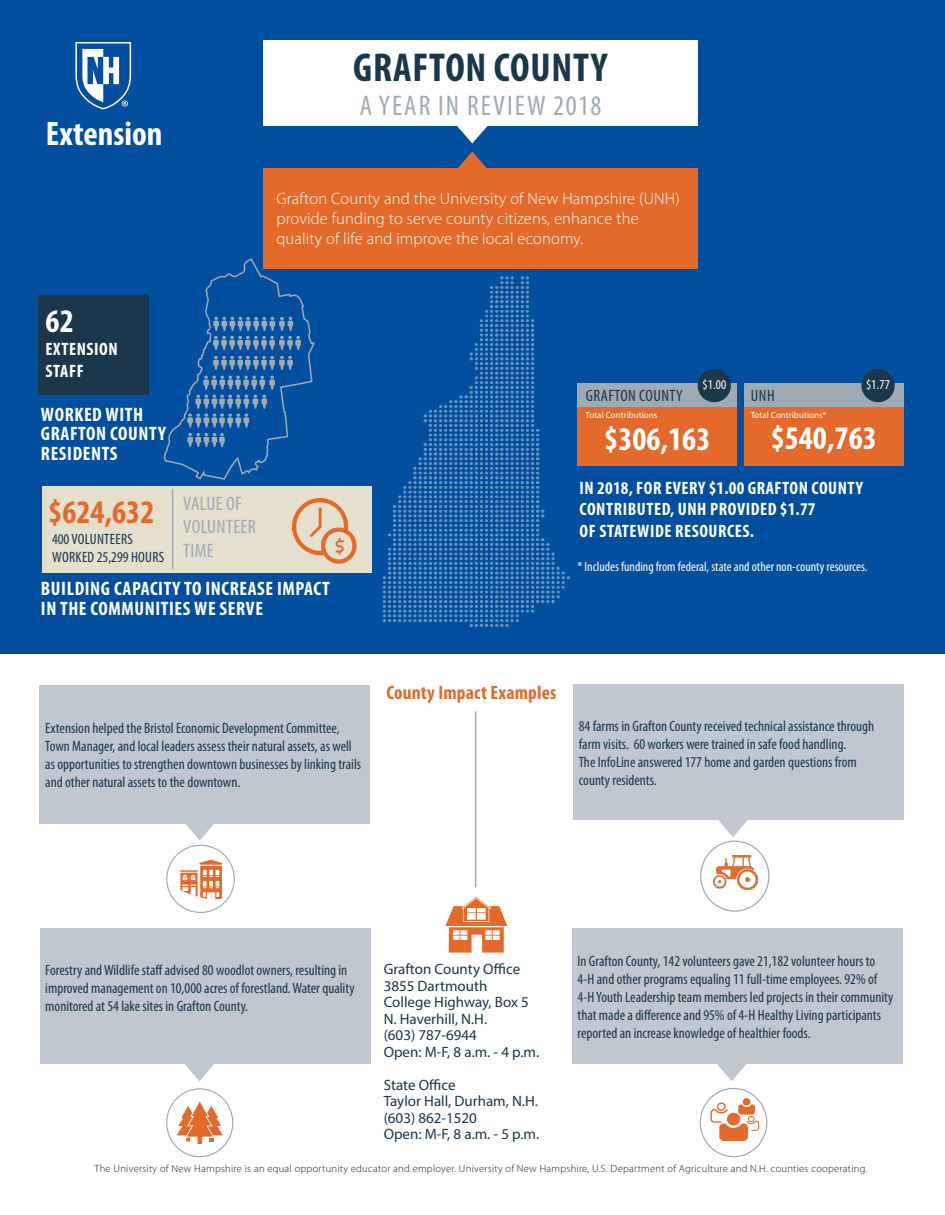
<style>
.page{position:relative;width:945px;height:1215px;background:#fff}
.page>*{position:absolute;margin:0;border:0;box-sizing:border-box;transform-origin:0 0}
.t1{font:700 condensed 40.5px "Myriad Pro";letter-spacing:.02em;color:#1a374b}
.t2{font:700 condensed 34.2px "Myriad Pro";color:#fff}
.t3{font:700 condensed 33px "Myriad Pro";color:#fff}
.t4{font:700 condensed 33px "Myriad Pro";color:#e36a2a}
.t5{font:condensed 28.5px "Myriad Pro";letter-spacing:.07em;color:#9faab2}
.t6{font:700 condensed 19.5px "Myriad Pro";letter-spacing:.03em;color:#fff}
.t7{font:condensed 19.5px "Myriad Pro";letter-spacing:.02em;color:#9faab2}
.t8{font:700 condensed 19.5px "Myriad Pro";letter-spacing:.01em;color:#e36a2a}
.t9{font:700 condensed 18px/21.6px "Myriad Pro";letter-spacing:.03em;color:#fff}
.t10{font:300 16.5px/19.8px "Myriad Pro";letter-spacing:.01em;color:#fff}
.t11{font:condensed 16.5px "Myriad Pro";letter-spacing:.03em;color:#1a374b}
.t12{font:condensed 15px/18px "Myriad Pro";color:#1a374b}
.t13{font:15px "Myriad Pro";color:#1a374b}
.t14{font:condensed 15px "Myriad Pro";letter-spacing:.02em;color:#1a374b}
.t15{font:condensed 13.5px "Myriad Pro";color:#fff}
.t16{font:300 10.5px "Myriad Pro";letter-spacing:.025em;color:#231f20}
.t17{font:9px "Myriad Pro";color:#fff}
</style>
<div class="page">
<div style="left:0;top:0;width:945px;height:329px;background:#014f9e"></div>
<div style="left:263px;top:40px;width:435px;height:86px;background:#fff"></div>
<svg style="left:457px;top:126px;width:31px;height:17px"></svg>
<div style="left:263px;top:168px;width:435px;height:100px;background:#e36a2a"></div>
<svg style="left:458px;top:152px;width:29px;height:16px"></svg>
<div style="left:0;top:280px;width:941px;height:373px;background:#014f9e"></div>
<img style="left:382px;top:276px;width:187px;height:350px">
<div style="left:39px;top:295px;width:110px;height:99px;background:#1a374b"></div>
<div style="left:42px;top:486px;width:330px;height:86px;background:#e5e0ce"></div>
<hr style="left:172px;top:489px;width:1px;height:81px;background:#9faab2">
<div style="left:577px;top:407px;width:160px;height:59px;background:#e36a2a"></div>
<div style="left:744px;top:407px;width:160px;height:59px;background:#e36a2a"></div>
<div style="left:577px;top:383px;width:160px;height:24px;background:#9faab2"></div>
<div style="left:744px;top:383px;width:160px;height:24px;background:#9faab2"></div>
<div style="left:861px;top:369px;width:34px;height:33px;background:#1a374b;border-radius:50%"></div>
<div style="left:698px;top:369px;width:33px;height:33px;background:#1a374b;border-radius:50%"></div>
<div style="left:932px;top:280px;width:13px;height:373px;background:#014f9e"></div>
<svg style="left:163px;top:258px;width:153px;height:222px"></svg>
<svg style="left:292px;top:497px;width:65px;height:67px"></svg>
<hr style="left:475px;top:711px;width:1px;height:176px;background:#9faab2">
<div style="left:40px;top:929px;width:331px;height:135px;background:#c1c7ce"></div>
<svg style="left:185px;top:1064px;width:29px;height:17px"></svg>
<div style="left:573px;top:685px;width:331px;height:135px;background:#c1c7ce"></div>
<svg style="left:718px;top:820px;width:30px;height:17px"></svg>
<svg style="left:717px;top:1064px;width:29px;height:17px"></svg>
<div style="left:572px;top:929px;width:331px;height:135px;background:#c1c7ce"></div>
<div style="left:39px;top:685px;width:331px;height:138px;background:#c1c7ce"></div>
<svg style="left:176px;top:823px;width:47px;height:18px"></svg>
<svg style="left:180px;top:860px;width:43px;height:39px"></svg>
<div style="left:166px;top:845px;width:69px;height:68px;border:1px solid #9faab2;border-radius:50%"></div>
<svg style="left:177px;top:1101px;width:46px;height:43px"></svg>
<div style="left:166px;top:1088px;width:67px;height:69px;border:1px solid #9faab2;border-radius:50%"></div>
<svg style="left:710px;top:1103px;width:49px;height:38px"></svg>
<div style="left:743px;top:1098px;width:7px;height:8px;background:#e36a2a;border-radius:50%"></div>
<div style="left:700px;top:1088px;width:67px;height:69px;border:1px solid #9faab2;border-radius:50%"></div>
<div style="left:700px;top:841px;width:69px;height:71px;border:1px solid #9faab2;border-radius:50%"></div>
<img style="left:714px;top:855px;width:43px;height:34px">
<svg style="left:445px;top:897px;width:62px;height:56px"></svg>
<svg style="left:75px;top:42px;width:57px;height:68px"></svg>
<p class="t2" style="left:46px;top:113px;width:118px">Extension</p>
<p class="t1" style="left:353px;top:42px;width:256px">GRAFTON COUNTY</p>
<p class="t5" style="left:360px;top:91px;width:243px">A YEAR IN REVIEW 2018</p>
<p class="t10" style="left:276px;top:189px;width:405px">Grafton County and the University of New Hampshire (UNH) provide funding to serve county citizens, enhance the</p>
<p class="t10" style="left:276px;top:229px;width:308px">quality of life and improve the local economy.</p>
<p class="t3" style="left:45px;top:301px;width:30px">62</p>
<p class="t9" style="left:46px;top:338px;width:73px">EXTENSION</p>
<p class="t9" style="left:46px;top:360px;width:40px">STAFF</p>
<p class="t15" style="left:702px;top:378px;width:25px">$1.00</p>
<p class="t15" style="left:866px;top:377px;width:25px">$1.77</p>
<p class="t11" style="left:586px;top:386px;width:99px">GRAFTON COUNTY</p>
<p class="t11" style="left:751px;top:386px;width:25px">UNH</p>
<p class="t3" style="left:604px;top:418px;width:108px">$306,163</p>
<p class="t3" style="left:771px;top:417px;width:108px">$540,763</p>
<p class="t6" style="left:41px;top:402px;width:104px">WORKED WITH</p>
<p class="t17" style="left:586px;top:409px;width:73px">Total Contributions</p>
<p class="t17" style="left:751px;top:409px;width:77px">Total Contributions*</p>
<p class="t6" style="left:41px;top:421px;width:126px">GRAFTON COUNTY</p>
<p class="t6" style="left:41px;top:441px;width:78px">RESIDENTS</p>
<p class="t4" style="left:48px;top:492px;width:108px">$624,632</p>
<p class="t7" style="left:183px;top:493px;width:60px">VALUE OF</p>
<p class="t7" style="left:183px;top:516px;width:74px">VOLUNTEER</p>
<p class="t7" style="left:183px;top:540px;width:32px">TIME</p>
<p class="t14" style="left:52px;top:531px;width:82px">400 VOLUNTEERS</p>
<p class="t14" style="left:52px;top:549px;width:114px">WORKED 25,299 HOURS</p>
<p class="t6" style="left:41px;top:577px;width:290px">BUILDING CAPACITY TO INCREASE IMPACT</p>
<p class="t6" style="left:41px;top:596px;width:224px">IN THE COMMUNITIES WE SERVE</p>
<p class="t9" style="left:580px;top:476px;width:285px">IN 2018, FOR EVERY $1.00 GRAFTON COUNTY<br>CONTRIBUTED, UNH PROVIDED $1.77</p>
<p class="t9" style="left:580px;top:520px;width:176px">OF STATEWIDE RESOURCES.</p>
<p class="t15" style="left:577px;top:559px;width:292px">* Includes funding from federal, state and other non-county resources.</p>
<p class="t12" style="left:45px;top:719px;width:317px">Extension helped the Bristol Economic Development Committee, Town Manager, and local leaders assess their natural assets, as well as opportunities to strengthen downtown businesses by linking trails and other natural assets to the downtown.</p>
<p class="t8" style="left:386px;top:681px;width:172px">County Impact Examples</p>
<p class="t12" style="left:579px;top:717px;width:297px">84 farms in Grafton County received technical assistance through farm visits. 60 workers were trained in safe food handling.</p>
<p class="t12" style="left:579px;top:753px;width:280px">The InfoLine answered 177 home and garden questions from</p>
<p class="t12" style="left:579px;top:771px;width:79px">county residents.</p>
<p class="t12" style="left:45px;top:961px;width:311px">Forestry and Wildlife staff advised 80 woodlot owners, resulting in improved management on 10,000 acres of forestland. Water quality monitored at 54 lake sites in Grafton County.</p>
<p class="t13" style="left:384px;top:960px;width:138px">Grafton County Office</p>
<p class="t13" style="left:384px;top:977px;width:105px">3855 Dartmouth</p>
<p class="t13" style="left:384px;top:993px;width:147px">College Highway, Box 5</p>
<p class="t13" style="left:384px;top:1010px;width:105px">N. Haverhill, N.H.</p>
<p class="t13" style="left:384px;top:1026px;width:95px">(603) 787-6944</p>
<p class="t13" style="left:384px;top:1043px;width:157px">Open: M-F, 8 a.m. - 4 p.m.</p>
<p class="t13" style="left:384px;top:1076px;width:73px">State Office</p>
<p class="t13" style="left:384px;top:1092px;width:156px">Taylor Hall, Durham, N.H.</p>
<p class="t13" style="left:384px;top:1109px;width:95px">(603) 862-1520</p>
<p class="t13" style="left:384px;top:1125px;width:157px">Open: M-F, 8 a.m. - 5 p.m.</p>
<p class="t12" style="left:578px;top:952px;width:317px">In Grafton County, 142 volunteers gave 21,182 volunteer hours to 4-H and other programs equaling 11 full-time employees. 92% of 4-H Youth Leadership team members led projects in their community that made a difference and 95% of 4-H Healthy Living participants reported an increase knowledge of healthier foods.</p>
<p class="t16" style="left:95px;top:1162px;width:774px">The University of New Hampshire is an equal opportunity educator and employer. University of New Hampshire, U.S. Department of Agriculture and N.H. counties cooperating.</p>
</div>
